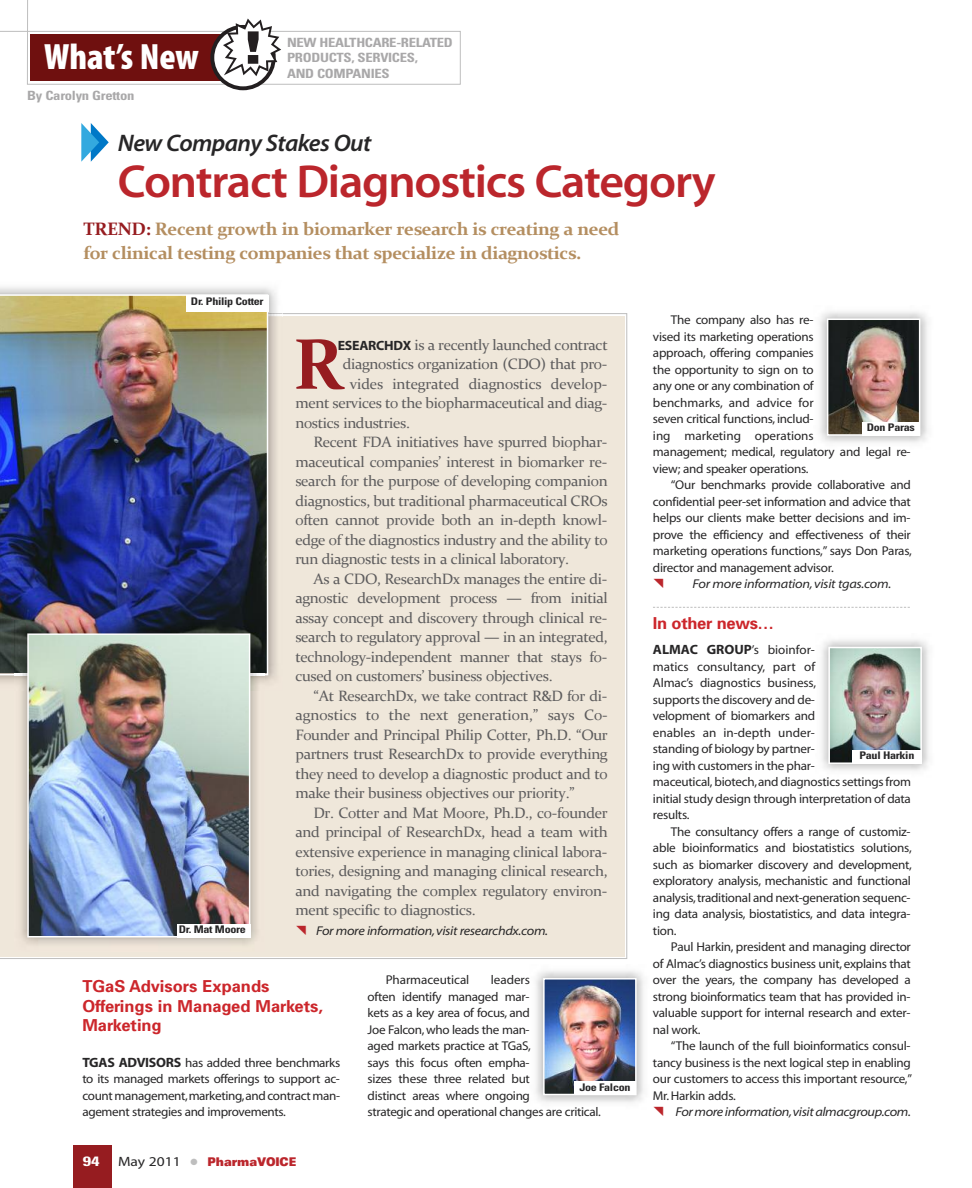
<style>
.page{position:relative;width:972px;height:1188px;background:#fff}
.page>*{position:absolute;margin:0;border:0;box-sizing:border-box;transform-origin:0 0}
.t1{font:700 72px "Constantia";color:#961c20}
.t2{font:46.5px "Myriad MM 565 wt 600 wd";letter-spacing:-.025em;color:#bb262c}
.t3{font:36.75px "Myriad MM 830 wt 300 wd";color:#fff}
.t4{font:24px "Myriad MM It 565 wt 600 wd";letter-spacing:-.025em;color:#272627}
.t5{font:700 18px/24px "Constantia";letter-spacing:-.025em;color:#b48e60}
.t6{font:700 16.5px/19.5px "Univers";color:#cc262b}
.t7{font:700 16.5px "Univers";letter-spacing:-.02em;color:#cc262b}
.t8{font:15px "Constantia";letter-spacing:-.025em;color:#5d5c5d}
.t9{font:15px "Constantia";letter-spacing:-.005em;color:#5d5c5d}
.t10{font:700 condensed 13.5px "Univers";color:#fff;scale:1.4 1}
.t11{font:12.75px/16.5px "Myriad MM 400 wt 600 wd";letter-spacing:-.02em;color:#272627}
.t12{font:12.75px "Myriad MM It 215 wt 700 wd";letter-spacing:-.025em;color:#272627}
.t13{font:700 condensed 12.75px/15.8px "Univers";letter-spacing:-.02em;color:#a9a8a9;scale:1.15 1}
.t14{font:900 expanded 12px "Univers";letter-spacing:-.01em;color:#bb262c;scale:.75 1}
.t15{font:700 condensed 10.5px "Univers";letter-spacing:-.025em;color:#272627;scale:1.15 1}
.s1{color:#961c20}
.s2{font-family:"Myriad MM 700 wt 600 wd";font-size:13.5px;color:#272627}
.s3{font-family:"Myriad MM 700 wt 600 wd";font-size:13.5px}
.s4{font-family:"Myriad MM 400 wt 600 wd";font-weight:400;font-stretch:normal;font-size:13.5px;color:#272627}
.s5{color:#bebebe}
</style>
<div class="page">
<div style="left:73px;top:1145px;width:39px;height:43px;background:#961c20"></div>
<img style="left:546px;top:981px;width:88px;height:111px">
<div style="left:543px;top:978px;width:94px;height:117px;border:2px solid #fff"></div>
<img style="left:831px;top:650px;width:88px;height:111px">
<div style="left:828px;top:647px;width:94px;height:117px;border:2px solid #fff"></div>
<img style="left:820px;top:312px;width:108px;height:131px">
<img style="left:830px;top:322px;width:87px;height:111px">
<div style="left:827px;top:319px;width:93px;height:117px;border:2px solid #fff"></div>
<div style="left:0;top:316px;width:624px;height:641px;background:#efe7da"></div>
<svg style="left:0;top:0;width:461px;height:90px"></svg>
<svg style="left:81px;top:123px;width:28px;height:39px"></svg>
<svg style="left:653px;top:607px;width:257px;height:1px"></svg>
<div style="left:574px;top:1082px;width:62px;height:13px;background:#fff"></div>
<div style="left:852px;top:750px;width:70px;height:14px;background:#fff"></div>
<img style="left:0;top:313px;width:283px;height:370px">
<img style="left:0;top:294px;width:268px;height:381px">
<div style="left:186px;top:296px;width:82px;height:16px;background:#fff"></div>
<div style="left:862px;top:422px;width:58px;height:13px;background:#fff"></div>
<img style="left:14px;top:675px;width:251px;height:270px">
<img style="left:14px;top:620px;width:251px;height:55px">
<img style="left:30px;top:636px;width:217px;height:298px">
<div style="left:27px;top:633px;width:223px;height:304px;border:2px solid #fff"></div>
<div style="left:177px;top:924px;width:73px;height:13px;background:#fff"></div>
<h3 class="t3" style="left:44px;top:44px;width:156px">What’s New</h3>
<p class="t13" style="left:287px;top:35px;width:146px">NEW HEALTHCARE-RELATED<br>PRODUCTS, SERVICES,<br>AND COMPANIES</p>
<p class="t13" style="left:27px;top:88px;width:95px">By Carolyn Gretton</p>
<h3 class="t4" style="left:118px;top:134px;width:255px">New Company Stakes Out</h3>
<h2 class="t2" style="left:118px;top:164px;width:599px">Contract Diagnostics Category</h2>
<h3 class="t5" style="left:84px;top:217px;width:537px"><span class="s1">TRend:</span> Recent growth in biomarker research is creating a need for clinical testing companies that specialize in diagnostics.</h3>
<p class="t15" style="left:191px;top:297px;width:65px">Dr. Philip Cotter</p>
<p class="t15" style="left:179px;top:925px;width:60px">Dr. Mat Moore</p>
<p class="t8" style="left:338px;top:335px;width:271px"><span class="s2">ESEARCHDX</span> is a recently launched contract</p>
<p class="t8" style="left:343px;top:355px;width:266px">diagnostics organization (CDO) that pro-</p>
<p class="t8" style="left:350px;top:374px;width:259px">vides integrated diagnostics develop-</p>
<p class="t8" style="left:295px;top:394px;width:314px">ment services to the biopharmaceutical and diag-</p>
<p class="t8" style="left:295px;top:413px;width:116px">nostics industries.</p>
<p class="t8" style="left:313px;top:433px;width:295px">Recent FDA initiatives have spurred biophar-</p>
<p class="t8" style="left:295px;top:452px;width:314px">maceutical companies’ interest in biomarker re-</p>
<p class="t8" style="left:295px;top:472px;width:314px">search for the purpose of developing companion</p>
<p class="t8" style="left:295px;top:491px;width:314px">diagnostics, but traditional pharmaceutical CROs</p>
<p class="t8" style="left:295px;top:511px;width:314px">often cannot provide both an in-depth knowl-</p>
<p class="t8" style="left:295px;top:530px;width:314px">edge of the diagnostics industry and the ability to</p>
<p class="t8" style="left:295px;top:550px;width:275px">run diagnostic tests in a clinical laboratory.</p>
<p class="t8" style="left:313px;top:569px;width:295px">As a CDO, ResearchDx manages the entire di-</p>
<p class="t8" style="left:295px;top:589px;width:314px">agnostic development process — from initial</p>
<p class="t8" style="left:295px;top:608px;width:314px">assay concept and discovery through clinical re-</p>
<p class="t8" style="left:295px;top:628px;width:314px">search to regulatory approval — in an integrated,</p>
<p class="t8" style="left:295px;top:647px;width:314px">technology-independent manner that stays fo-</p>
<p class="t8" style="left:295px;top:667px;width:259px">cused on customers’ business objectives.</p>
<p class="t8" style="left:313px;top:686px;width:295px">“At ResearchDx, we take contract R&amp;D for di-</p>
<p class="t9" style="left:295px;top:706px;width:314px">agnostics to the next generation,” says Co-</p>
<p class="t8" style="left:295px;top:725px;width:314px">Founder and Principal Philip Cotter, Ph.D. “Our</p>
<p class="t8" style="left:295px;top:745px;width:314px">partners trust ResearchDx to provide everything</p>
<p class="t8" style="left:295px;top:764px;width:314px">they need to develop a diagnostic product and to</p>
<p class="t8" style="left:295px;top:784px;width:281px">make their business objectives our priority.”</p>
<p class="t8" style="left:313px;top:803px;width:296px">Dr. Cotter and Mat Moore, Ph.D., co-founder</p>
<p class="t8" style="left:295px;top:823px;width:314px">and principal of ResearchDx, head a team with</p>
<p class="t8" style="left:295px;top:842px;width:313px">extensive experience in managing clinical labora-</p>
<p class="t8" style="left:295px;top:862px;width:314px">tories, designing and managing clinical research,</p>
<p class="t8" style="left:295px;top:881px;width:314px">and navigating the complex regulatory environ-</p>
<p class="t8" style="left:295px;top:901px;width:182px">ment specific to diagnostics.</p>
<p class="t12" style="left:316px;top:926px;width:233px">For more information,visit researchdx.com.</p>
<h1 class="t1" style="left:293px;top:320px;width:52px">R</h1>
<p class="t6" style="left:82px;top:978px;width:242px">TGaS Advisors Expands<br>Offerings in Managed Markets,<br>Marketing</p>
<p class="t11" style="left:82px;top:1055px;width:260px;text-align:justify"><span class="s3">TGAS ADVISORS</span> has added three benchmarks to its managed markets offerings to support ac&shy;count management,marketing,andcontract man&shy;agement strategies and improvements.</p>
<p class="t10" style="left:83px;top:1156px;width:13px">94</p>
<p class="t14" style="left:118px;top:1157px;width:239px"><span class="s4">May 2011</span> <span class="s5">●</span> PharmaVOICE</p>
<p class="t11" style="left:368px;top:973px;width:235px;text-indent:123px">leaders<br>often identify managed mar-<br>kets as a key area of focus, and<br>Joe Falcon,who leads the man-<br>aged markets practice at TGaS,<br>says this focus often empha-<br>sizes these three related but<br>distinct areas where ongoing<br>strategic and operational changes are critical.</p>
<p class="t11" style="left:386px;top:973px;width:85px">Pharmaceutical</p>
<p class="t15" style="left:579px;top:1083px;width:46px">Joe Falcon</p>
<p class="t11" style="left:653px;top:313px;width:259px;text-indent:18px">The company also has re-<br>vised its marketing operations<br>approach, offering companies<br>the opportunity to sign on to<br>any one or any combination of<br>benchmarks, and advice for<br>seven critical functions, includ-<br>ing marketing operations<br>management; medical, regulatory and legal re&shy;view; and speaker operations.</p>
<p class="t11" style="left:653px;top:478px;width:260px;text-align:justify;text-indent:18px">“Our benchmarks provide collaborative and confidential peer-set information and advice that helps our clients make better decisions and im&shy;prove the efficiency and effectiveness of their marketing operations functions,” says Don Paras, director and management advisor.</p>
<p class="t12" style="left:693px;top:579px;width:200px">For more information,visit tgas.com.</p>
<p class="t7" style="left:653px;top:617px;width:123px">In other news…</p>
<p class="t11" style="left:653px;top:643px;width:260px"><span class="s3">ALMAC GROUP</span>’s bioinfor-<br>matics consultancy, part of<br>Almac’s diagnostics business,<br>supports the discovery and de-<br>velopment of biomarkers and<br>enables an in-depth under-<br>standing of biology by partner-<br>ing with customers in the phar-<br>maceutical, biotech,and diagnostics settings from initial study design through interpretation of data results.</p>
<p class="t11" style="left:653px;top:824px;width:260px;text-align:justify;text-indent:18px">The consultancy offers a range of customiz&shy;able bioinformatics and biostatistics solutions, such as biomarker discovery and development, exploratory analysis, mechanistic and functional analysis,traditional and next-generation sequenc&shy;ing data analysis, biostatistics, and data integra&shy;tion.</p>
<p class="t11" style="left:653px;top:940px;width:260px;text-align:justify;text-indent:18px">Paul Harkin, president and managing director of Almac’s diagnostics business unit,explains that over the years, the company has developed a strong bioinformatics team that has provided in&shy;valuable support for internal research and exter&shy;nal work.</p>
<p class="t11" style="left:653px;top:1039px;width:261px;text-indent:18px">“The launch of the full bioinformatics consul&shy;tancy business is the next logical step in enabling our customers to access this important resource,” Mr.Harkin adds.</p>
<p class="t12" style="left:676px;top:1107px;width:237px">Formoreinformation,visitalmacgroup.com.</p>
<p class="t15" style="left:867px;top:424px;width:43px">Don Paras</p>
<p class="t15" style="left:860px;top:752px;width:49px">Paul Harkin</p>
</div>
